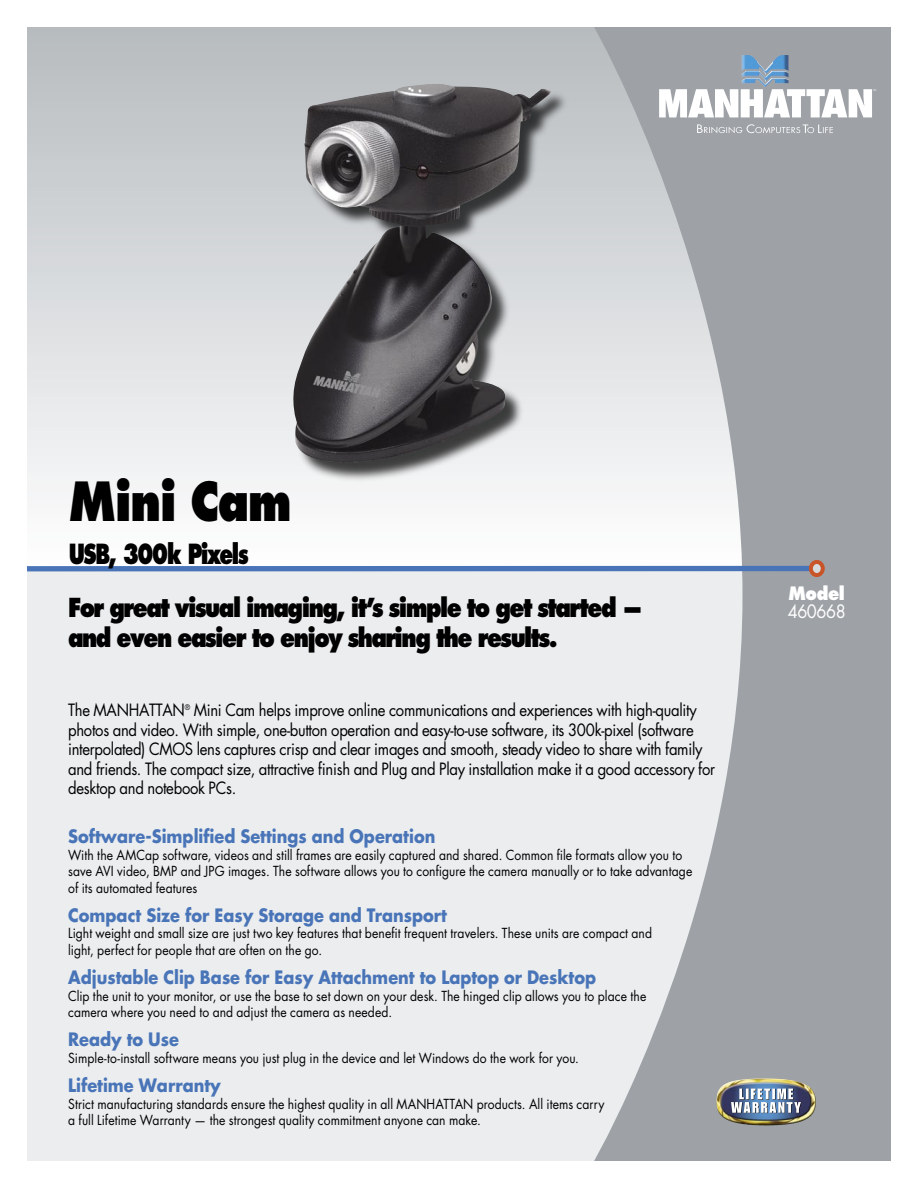
<style>
.page{position:relative;width:918px;height:1188px;background:#fff}
.page>*{position:absolute;margin:0;border:0;box-sizing:border-box;transform-origin:0 0}
.t1{font:800 52.5px "Futura Std";letter-spacing:-.03em;color:#000;scale:.83 1}
.t2{font:800 27px "Futura Std";letter-spacing:-.08em;color:#000;scale:.74 1}
.t3{font:800 25.5px/30px "Futura Std";letter-spacing:-.07em;color:#000;scale:.85 1}
.t4{font:700 18px "Futura Std";color:#4975b8;scale:.9 1}
.t5{font:18px "Futura Std";letter-spacing:-.025em;color:#fff;scale:.9 1}
.t6{font:800 18px "Futura Std";letter-spacing:-.025em;color:#fff;scale:.9 1}
.t7{font:16.5px/19.5px "Futura Std";letter-spacing:-.02em;color:#000;scale:.9 1}
.t8{font:13.5px/16.5px "Futura Std";letter-spacing:.005em;color:#000;scale:.9 1}
</style>
<div class="page">
<div style="left:27px;top:27px;width:733px;height:542px;background:linear-gradient(to bottom,#b7bbbf,#fefeff)"></div>
<div style="left:27px;top:571px;width:729px;height:590px;background:#ebedef"></div>
<svg style="left:594px;top:27px;width:297px;height:1134px;fill:#9ea2a7"></svg>
<div style="left:27px;top:566px;width:785px;height:5px;background:#4975b8"></div>
<div style="left:811px;top:562px;width:12px;height:13px;background:#d6dadd;border-radius:50%"></div>
<div style="left:809px;top:560px;width:16px;height:17px;border:4px solid #c85427;border-radius:50%"></div>
<img style="left:804px;top:1084px;width:12px;height:31px">
<svg style="left:659px;top:89px;width:217px;height:28px"></svg>
<img style="left:742px;top:78px;width:47px;height:9px">
<svg style="left:697px;top:124px;width:136px;height:9px"></svg>
<div style="left:294px;top:84px;width:276px;height:400px;background:#000;opacity:.75"></div>
<img style="left:289px;top:83px;width:262px;height:383px">
<h1 class="t1" style="left:69px;top:468px;width:270px">Mini Cam</h1>
<h2 class="t2" style="left:69px;top:537px;width:245px">USB, 300k Pixels</h2>
<h3 class="t3" style="left:68px;top:593px;width:678px">For great visual imaging, it’s simple to get started — and even easier to enjoy sharing the results.</h3>
<p class="t7" style="left:68px;top:701px;width:720px">The MANHATTAN<sup>®</sup> Mini Cam helps improve online communications and experiences with high-quality photos and video. With simple, one-button operation and easy-to-use software, its 300k-pixel (software interpolated) CMOS lens captures crisp and clear images and smooth, steady video to share with family and friends. The compact size, attractive finish and Plug and Play installation make it a good accessory for desktop and notebook PCs.</p>
<h3 class="t4" style="left:68px;top:825px;width:410px">Software-Simplified Settings and Operation</h3>
<p class="t8" style="left:68px;top:847px;width:695px">With the AMCap software, videos and still frames are easily captured and shared. Common file formats allow you to save AVI video, BMP and JPG images. The software allows you to configure the camera manually or to take advantage of its automated features</p>
<h3 class="t4" style="left:68px;top:903px;width:422px">Compact Size for Easy Storage and Transport</h3>
<p class="t8" style="left:68px;top:925px;width:650px">Light weight and small size are just two key features that benefit frequent travelers. These units are compact and light, perfect for people that are often on the go.</p>
<h3 class="t4" style="left:68px;top:966px;width:588px">Adjustable Clip Base for Easy Attachment to Laptop or Desktop</h3>
<p class="t8" style="left:68px;top:988px;width:644px">Clip the unit to your monitor, or use the base to set down on your desk. The hinged clip allows you to place the camera where you need to and adjust the camera as needed.</p>
<h3 class="t4" style="left:68px;top:1028px;width:125px">Ready to Use</h3>
<p class="t8" style="left:68px;top:1050px;width:569px">Simple-to-install software means you just plug in the device and let Windows do the work for you.</p>
<h3 class="t4" style="left:68px;top:1074px;width:171px">Lifetime Warranty</h3>
<p class="t8" style="left:68px;top:1096px;width:597px">Strict manufacturing standards ensure the highest quality in all MANHATTAN products. All items carry a full Lifetime Warranty — the strongest quality commitment anyone can make.</p>
<h3 class="t6" style="left:788px;top:582px;width:64px">Model</h3>
<h3 class="t5" style="left:788px;top:600px;width:66px">460668</h3>
</div>
